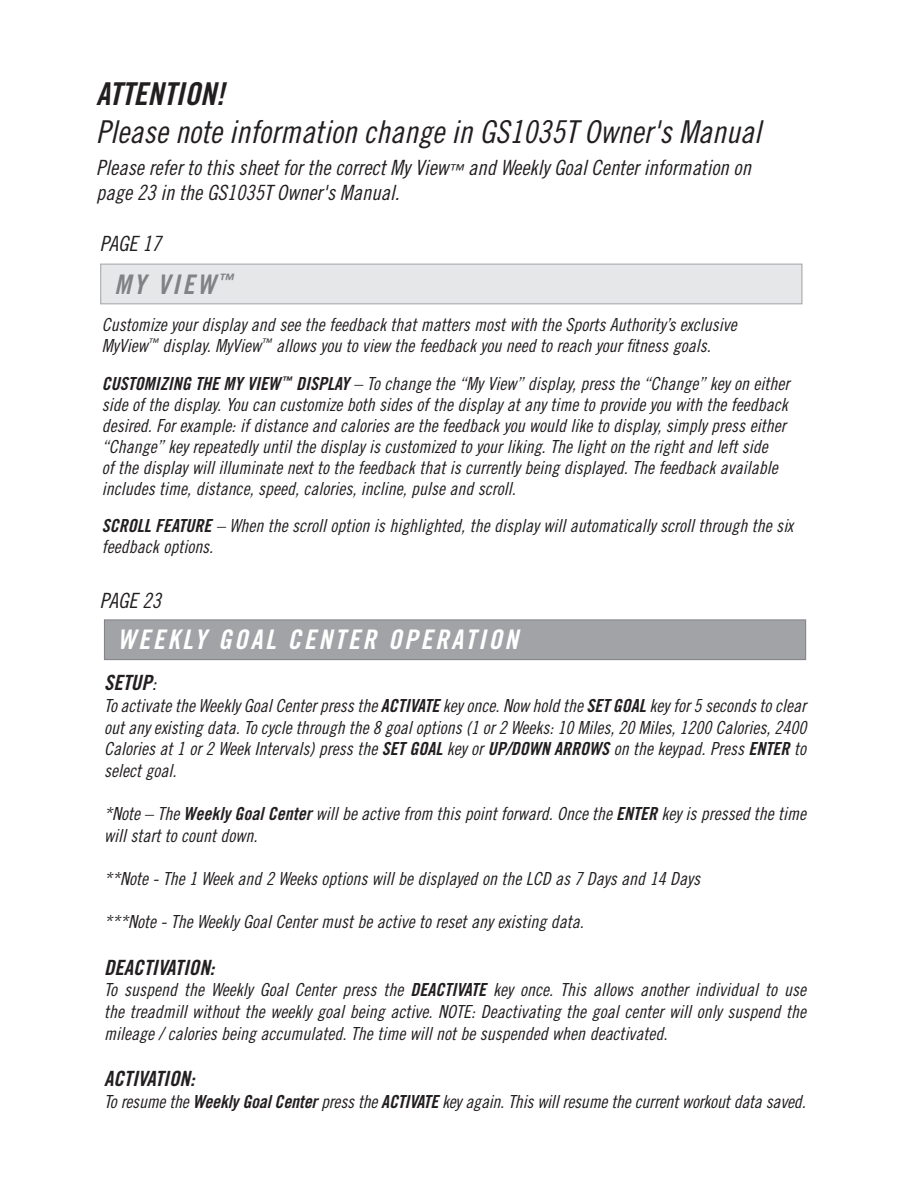
<style>
.page{position:relative;width:918px;height:1188px;background:#fff}
.page>*{position:absolute;margin:0;border:0;box-sizing:border-box;transform-origin:0 0}
.t1{font:31.5px "Trade Gothic LT Std Cn 18 Obl";color:#231f20}
.t2{font:31.5px "Trade Gothic LT Std Bd Cn 20 Obl";color:#231f20}
.t3{font:27px "Trade Gothic LT Std Bd Cn 20 Obl";letter-spacing:.1em;color:#fff}
.t4{font:27px "Trade Gothic LT Std Bd Cn 20 Obl";letter-spacing:.1em;color:#808285}
.t5{font:21px/25.2px "Trade Gothic LT Std Cn 18 Obl";color:#231f20}
.t6{font:21px "Trade Gothic LT Std Bd Cn 20 Obl";color:#231f20}
.t7{font:18px/21px "Trade Gothic LT Std Cn 18 Obl";color:#231f20}
.s1{font-size:15px}
.s2{font-family:"Trade Gothic LT Std Bd Cn 20 Obl"}
.s3{font-family:"Trade Gothic LT Std Cn 18 Obl"}
</style>
<div class="page">
<div style="left:104px;top:620px;width:702px;height:40px;background:#a1a3a6"></div>
<div style="left:104px;top:620px;width:702px;height:40px;border:1px solid #808285"></div>
<div style="left:100px;top:264px;width:702px;height:40px;background:#e6e7e9;border:1px solid #a1a3a6"></div>
<h1 class="t2" style="left:96px;top:74px;width:130px">ATTENTION!</h1>
<h1 class="t1" style="left:96px;top:113px;width:666px">Please note information change in GS1035T Owner's Manual</h1>
<p class="t5" style="left:96px;top:156px;width:656px">Please refer to this sheet for the correct My View<span class="s1">™</span> and Weekly Goal Center information on page 23 in the GS1035T Owner's Manual.</p>
<p class="t5" style="left:100px;top:231px;width:63px">PAGE 17</p>
<h2 class="t4" style="left:114px;top:268px;width:121px">MY VIEW<sup>™</sup></h2>
<p class="t7" style="left:102px;top:314px;width:637px">Customize your display and see the feedback that matters most with the Sports Authority’s exclusive<br>MyView<sup>™</sup> display. MyView<sup>™</sup> allows you to view the feedback you need to reach your fitness goals.</p>
<p class="t7" style="left:102px;top:373px;width:689px"><span class="s2">CUSTOMIZING THE MY VIEW</span><sup>™</sup> <span class="s2">DISPLAY</span> – To change the “My View” display, press the “Change” key on either side of the display. You can customize both sides of the display at any time to provide you with the feedback desired. For example: if distance and calories are the feedback you would like to display, simply press either “Change” key repeatedly until the display is customized to your liking. The light on the right and left side<br>of the display will illuminate next to the feedback that is currently being displayed. The feedback available includes time, distance, speed, calories, incline, pulse and scroll.</p>
<p class="t7" style="left:102px;top:516px;width:693px"><span class="s2">SCROLL FEATURE</span> – When the scroll option is highlighted, the display will automatically scroll through the six feedback options.</p>
<p class="t5" style="left:100px;top:588px;width:63px">PAGE 23</p>
<h2 class="t3" style="left:118px;top:623px;width:402px">WEEKLY GOAL CENTER OPERATION</h2>
<p class="t6" style="left:104px;top:670px;width:54px">SETUP<span class="s3">:</span></p>
<p class="t7" style="left:104px;top:695px;width:704px;line-height:21.6px;text-align:justify">To activate the Weekly Goal Center press the <span class="s2">ACTIVATE</span> key once. Now hold the <span class="s2">SET GOAL</span> key for 5 seconds to clear out any existing data. To cycle through the 8 goal options (1 or 2 Weeks: 10 Miles, 20 Miles, 1200 Calories, 2400<br>Calories at 1 or 2 Week Intervals) press the <span class="s2">SET GOAL</span> key or <span class="s2">UP/DOWN ARROWS</span> on the keypad. Press <span class="s2">ENTER</span> to select goal.</p>
<p class="t7" style="left:104px;top:803px;width:704px;line-height:21.6px">*Note – The <span class="s2">Weekly Goal Center</span> will be active from this point forward. Once the <span class="s2">ENTER</span> key is pressed the time will start to count down.</p>
<p class="t7" style="left:104px;top:868px;width:598px">**Note - The 1 Week and 2 Weeks options will be displayed on the LCD as 7 Days and 14 Days</p>
<p class="t7" style="left:104px;top:911px;width:481px">***Note - The Weekly Goal Center must be active to reset any existing data.</p>
<p class="t6" style="left:104px;top:955px;width:112px">DEACTIVATION:</p>
<p class="t7" style="left:104px;top:980px;width:704px;line-height:21.6px;text-align:justify">To suspend the Weekly Goal Center press the <span class="s2">DEACTIVATE</span> key once. This allows another individual to use the treadmill without the weekly goal being active. NOTE: Deactivating the goal center will only suspend the mileage / calories being accumulated. The time will not be suspended when deactivated.</p>
<p class="t6" style="left:104px;top:1066px;width:92px">ACTIVATION:</p>
<p class="t7" style="left:104px;top:1091px;width:703px">To resume the <span class="s2">Weekly Goal Center</span> press the <span class="s2">ACTIVATE</span> key again. This will resume the current workout data saved.</p>
</div>
